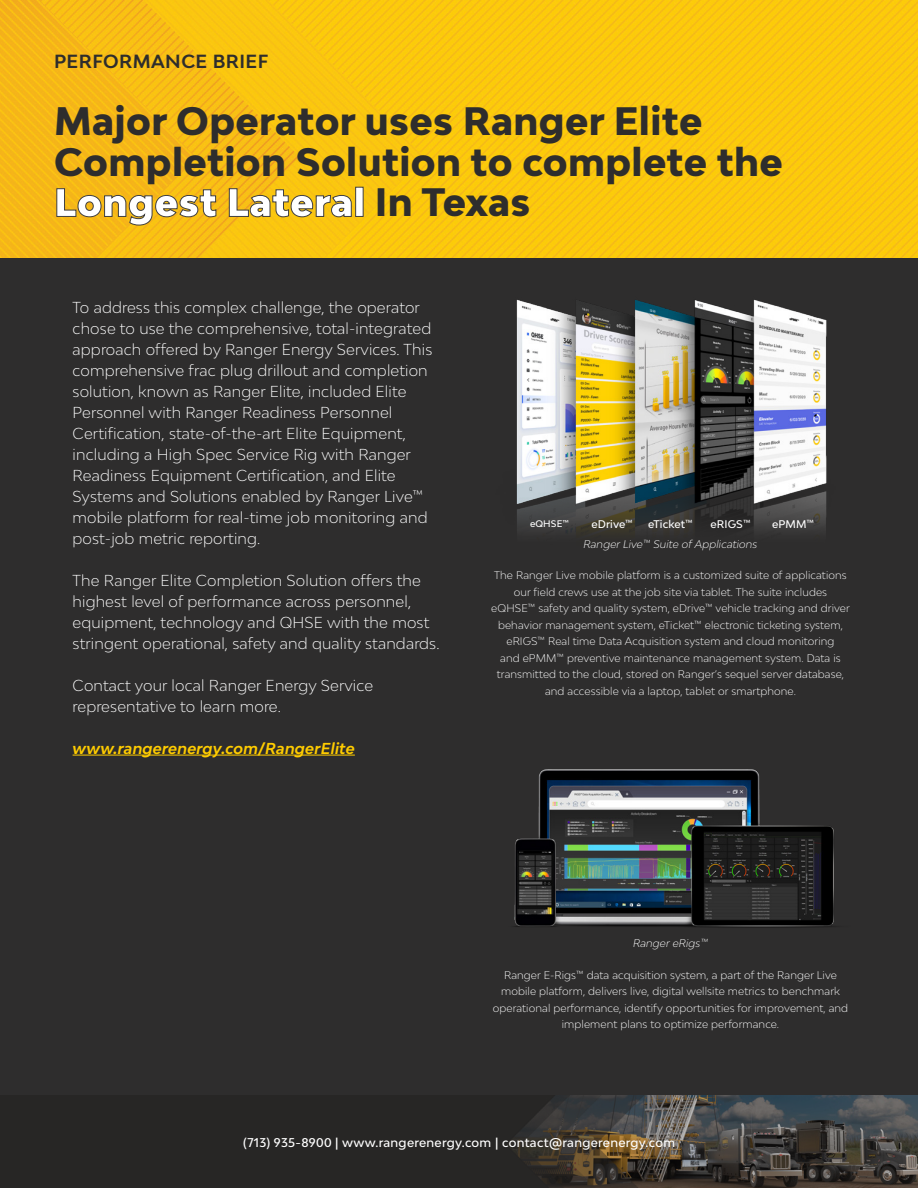
<style>
.page{position:relative;width:918px;height:1188px;background:#2e2d2d}
.page>*{position:absolute;margin:0;border:0;box-sizing:border-box;transform-origin:0 0}
.t1{font:800 37.5px/40.5px "Bw Modelica";letter-spacing:.01em;color:#2e2d2d}
.t2{font:700 18px "Bw Modelica";letter-spacing:.025em;color:#2e2d2d}
.t3{font:300 15px/21px "Bw Modelica";letter-spacing:.01em;color:#fff}
.t4{font:italic 700 15px "Bw Modelica";letter-spacing:.01em;color:#fc0}
.t5{font:500 12px "Bw Modelica";letter-spacing:.025em;color:#fff}
.t6{font:300 10.5px/16.5px "Bw Modelica";letter-spacing:.01em;color:#fff;text-align:center}
.t7{font:italic 300 10.5px "Bw Modelica";letter-spacing:.01em;color:#fff}
.t8{font:500 10.5px "Bw Modelica";letter-spacing:.01em;color:#fff}
.t9{font:500 9px "Bw Modelica";letter-spacing:.01em;color:#fff}
.s1{font-weight:900;color:#fff}
</style>
<div class="page">
<img style="left:516px;top:299px;width:311px;height:233px">
<img style="left:518px;top:1095px;width:400px;height:93px">
<img style="left:0;top:0;width:918px;height:257px">
<hr style="left:73px;top:755px;width:282px;height:1px;background:#fc0">
<img style="left:514px;top:769px;width:320px;height:159px">
<p class="t2" style="left:54px;top:50px;width:216px">PERFORMANCE BRIEF</p>
<p class="t1" style="left:54px;top:100px;width:730px">Major Operator uses Ranger Elite<br>Completion Solution to complete the<br><span class="s1">Longest Lateral</span> In Texas</p>
<p class="t3" style="left:73px;top:296px;width:361px">To address this complex challenge, the operator chose to use the comprehensive, total-integrated approach offered by Ranger Energy Services. This comprehensive frac plug drillout and completion solution, known as Ranger Elite, included Elite Personnel with Ranger Readiness Personnel Certification, state-of-the-art Elite Equipment, including a High Spec Service Rig with Ranger Readiness Equipment Certification, and Elite Systems and Solutions enabled by Ranger Live™ mobile platform for real-time job monitoring and post-job metric reporting.</p>
<p class="t3" style="left:73px;top:569px;width:369px">The Ranger Elite Completion Solution offers the highest level of performance across personnel, equipment, technology and QHSE with the most stringent operational, safety and quality standards.</p>
<p class="t3" style="left:73px;top:674px;width:302px">Contact your local Ranger Energy Service representative to learn more.</p>
<p class="t4" style="left:73px;top:738px;width:284px">www.rangerenergy.com/RangerElite</p>
<p class="t9" style="left:530px;top:518px;width:41px">eQHSE™</p>
<p class="t8" style="left:591px;top:517px;width:43px">eDrive™</p>
<p class="t8" style="left:648px;top:517px;width:46px">eTicket™</p>
<p class="t7" style="left:584px;top:537px;width:175px">Ranger Live™ Suite of Applications</p>
<p class="t8" style="left:711px;top:517px;width:42px">eRIGS™</p>
<p class="t8" style="left:772px;top:517px;width:43px">ePMM™</p>
<p class="t6" style="left:491px;top:567px;width:360px">The Ranger Live mobile platform is a customized suite of applications our field crews use at the job site via tablet. The suite includes eQHSE™ safety and quality system, eDrive™ vehicle tracking and driver behavior management system, eTicket™ electronic ticketing system, eRIGS™ Real time Data Acquisition system and cloud monitoring<br>and ePMM™ preventive maintenance management system. Data is transmitted to the cloud, stored on Ranger’s sequel server database, and accessible via a laptop, tablet or smartphone.</p>
<p class="t7" style="left:633px;top:937px;width:76px">Ranger eRigs™</p>
<p class="t6" style="left:493px;top:966px;width:357px">Ranger E-Rigs™ data acquisition system, a part of the Ranger Live mobile platform, delivers live, digital wellsite metrics to benchmark operational performance, identify opportunities for improvement, and implement plans to optimize performance.</p>
<p class="t5" style="left:243px;top:1134px;width:433px">(713) 935-8900 | www.rangerenergy.com | contact@rangerenergy.com</p>
</div>
